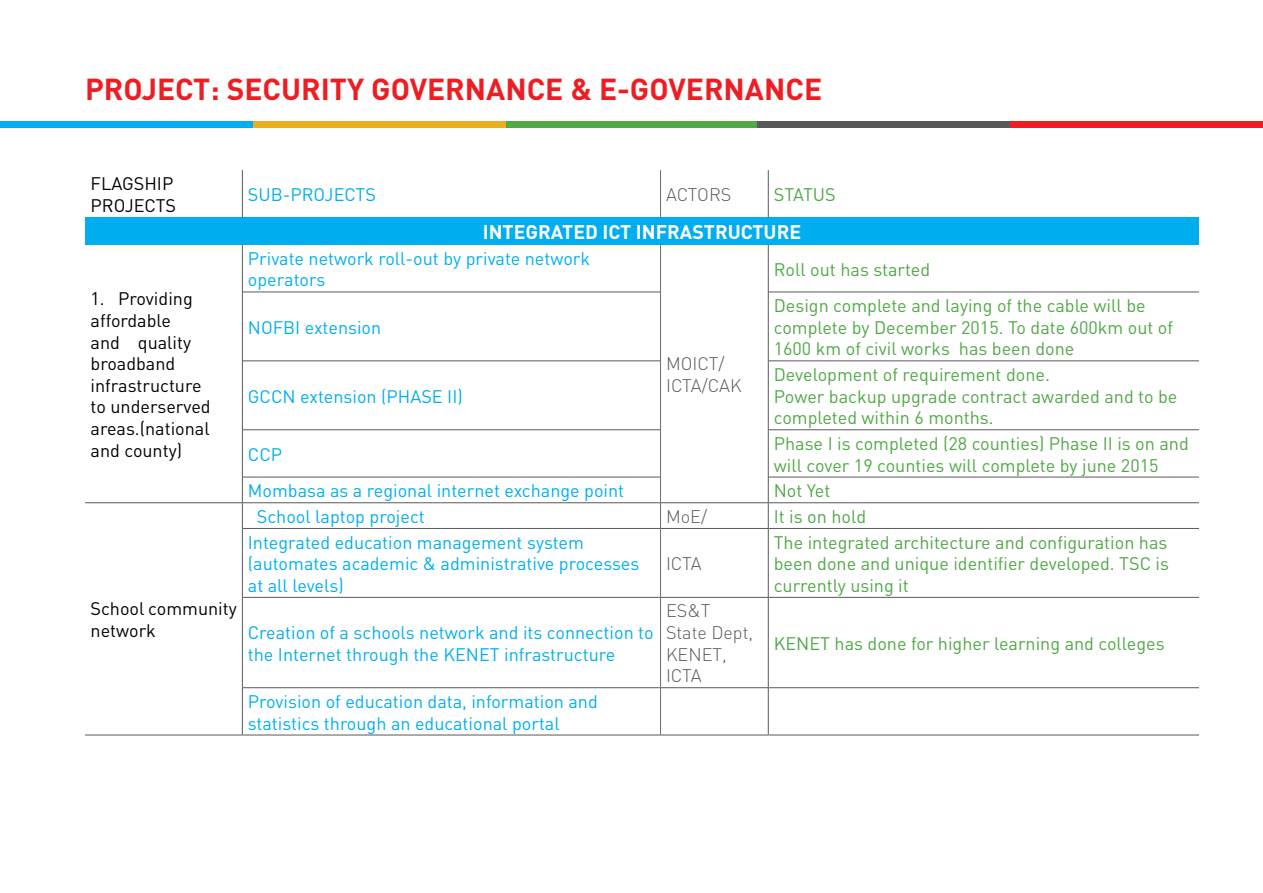
<style>
.page{position:relative;width:1263px;height:893px;background:#fff}
.page>*{position:absolute;margin:0;border:0;box-sizing:border-box;transform-origin:0 0}
.t1{font:700 30px "DIN";color:#ed1d24}
.t2{font:700 19.5px "DIN";color:#fff}
.t3{font:18px/21.6px "DIN";color:#50a846}
.t4{font:18px/21.6px "DIN";color:#00aeef}
.t5{font:18px/21.6px "DIN";color:#000}
.t6{font:300 18px/21.6px "DIN";color:#58595b}
</style>
<div class="page">
<div style="left:0;top:121px;width:253px;height:7px;background:#00aeef"></div>
<div style="left:253px;top:121px;width:253px;height:7px;background:#eaae21"></div>
<div style="left:506px;top:121px;width:253px;height:7px;background:#50a846"></div>
<div style="left:757px;top:121px;width:253px;height:7px;background:#58595b"></div>
<div style="left:1010px;top:121px;width:253px;height:7px;background:#ed1d24"></div>
<div style="left:85px;top:217px;width:1114px;height:28px;background:#00aeef"></div>
<svg style="left:85px;top:292px;width:1114px;height:443px"></svg>
<hr style="left:242px;top:170px;width:1px;height:47px;background:#58595b">
<hr style="left:768px;top:170px;width:1px;height:47px;background:#58595b">
<hr style="left:242px;top:245px;width:1px;height:47px;background:#58595b">
<hr style="left:768px;top:245px;width:1px;height:47px;background:#58595b">
<hr style="left:242px;top:292px;width:1px;height:69px;background:#58595b">
<hr style="left:768px;top:292px;width:1px;height:69px;background:#58595b">
<hr style="left:242px;top:361px;width:1px;height:69px;background:#58595b">
<hr style="left:768px;top:361px;width:1px;height:69px;background:#58595b">
<hr style="left:242px;top:430px;width:1px;height:47px;background:#58595b">
<hr style="left:768px;top:430px;width:1px;height:47px;background:#58595b">
<svg style="left:242px;top:477px;width:1px;height:51px"></svg>
<svg style="left:768px;top:478px;width:1px;height:50px"></svg>
<hr style="left:242px;top:528px;width:1px;height:69px;background:#58595b">
<hr style="left:768px;top:529px;width:1px;height:68px;background:#58595b">
<hr style="left:242px;top:597px;width:1px;height:91px;background:#58595b">
<hr style="left:768px;top:598px;width:1px;height:89px;background:#58595b">
<hr style="left:242px;top:688px;width:1px;height:47px;background:#58595b">
<hr style="left:768px;top:688px;width:1px;height:47px;background:#58595b">
<hr style="left:660px;top:170px;width:1px;height:47px;background:#6d6e71">
<hr style="left:660px;top:245px;width:1px;height:47px;background:#6d6e71">
<hr style="left:660px;top:292px;width:1px;height:69px;background:#6d6e71">
<hr style="left:660px;top:361px;width:1px;height:69px;background:#6d6e71">
<hr style="left:660px;top:430px;width:1px;height:47px;background:#6d6e71">
<svg style="left:660px;top:477px;width:1px;height:51px"></svg>
<hr style="left:660px;top:529px;width:1px;height:68px;background:#6d6e71">
<hr style="left:660px;top:598px;width:1px;height:89px;background:#6d6e71">
<hr style="left:660px;top:688px;width:1px;height:47px;background:#6d6e71">
<hr style="left:243px;top:292px;width:417px;height:1px;background:#58595b">
<hr style="left:768px;top:292px;width:431px;height:1px;background:#58595b">
<hr style="left:243px;top:360px;width:417px;height:1px;background:#58595b">
<hr style="left:768px;top:360px;width:431px;height:1px;background:#58595b">
<hr style="left:243px;top:429px;width:417px;height:1px;background:#58595b">
<hr style="left:768px;top:429px;width:431px;height:1px;background:#58595b">
<hr style="left:243px;top:477px;width:417px;height:1px;background:#58595b">
<hr style="left:768px;top:477px;width:431px;height:1px;background:#58595b">
<hr style="left:85px;top:502px;width:157px;height:1px;background:#58595b">
<hr style="left:242px;top:502px;width:418px;height:1px;background:#58595b">
<hr style="left:660px;top:502px;width:108px;height:1px;background:#58595b">
<hr style="left:768px;top:502px;width:431px;height:1px;background:#58595b">
<hr style="left:243px;top:528px;width:417px;height:1px;background:#58595b">
<hr style="left:660px;top:528px;width:108px;height:1px;background:#58595b">
<hr style="left:768px;top:528px;width:431px;height:1px;background:#58595b">
<hr style="left:243px;top:597px;width:417px;height:1px;background:#58595b">
<hr style="left:660px;top:597px;width:108px;height:1px;background:#58595b">
<hr style="left:768px;top:597px;width:431px;height:1px;background:#58595b">
<hr style="left:243px;top:687px;width:417px;height:1px;background:#58595b">
<hr style="left:660px;top:687px;width:108px;height:1px;background:#58595b">
<hr style="left:768px;top:687px;width:431px;height:1px;background:#58595b">
<hr style="left:85px;top:735px;width:157px;height:1px;background:#58595b">
<hr style="left:242px;top:735px;width:418px;height:1px;background:#58595b">
<hr style="left:660px;top:735px;width:108px;height:1px;background:#58595b">
<hr style="left:768px;top:735px;width:431px;height:1px;background:#58595b">
<h1 class="t1" style="left:85px;top:70px;width:739px">PROJECT: SECURITY GOVERNANCE &amp; E-GOVERNANCE</h1>
<p class="t5" style="left:91px;top:173px;width:87px">FLAGSHIP<br>PROJECTS</p>
<p class="t4" style="left:248px;top:183px;width:130px">SUB-PROJECTS</p>
<p class="t6" style="left:666px;top:184px;width:67px">ACTORS</p>
<p class="t3" style="left:774px;top:183px;width:64px">STATUS</p>
<p class="t2" style="left:483px;top:219px;width:320px">INTEGRATED ICT INFRASTRUCTURE</p>
<p class="t5" style="left:91px;top:288px;width:122px">1. Providing affordable<br>and quality broadband infrastructure to underserved areas.(national and county)</p>
<p class="t5" style="left:91px;top:598px;width:148px">School community network</p>
<p class="t4" style="left:248px;top:247px;width:344px">Private network roll-out by private network operators</p>
<p class="t4" style="left:248px;top:316px;width:135px">NOFBI extension</p>
<p class="t4" style="left:248px;top:385px;width:216px">GCCN extension (PHASE II)</p>
<p class="t4" style="left:248px;top:443px;width:36px">CCP</p>
<p class="t6" style="left:666px;top:353px;width:77px">MOICT/<br>ICTA/CAK</p>
<p class="t3" style="left:774px;top:258px;width:158px">Roll out has started</p>
<p class="t3" style="left:774px;top:294px;width:401px">Design complete and laying of the cable will be complete by December 2015. To date 600km out of<br>1600 km of civil works has been done</p>
<p class="t3" style="left:774px;top:363px;width:405px">Development of requirement done.<br>Power backup upgrade contract awarded and to be completed within 6 months.</p>
<p class="t3" style="left:774px;top:432px;width:417px">Phase I is completed (28 counties) Phase II is on and will cover 19 counties will complete by june 2015</p>
<p class="t4" style="left:248px;top:480px;width:378px">Mombasa as a regional internet exchange point</p>
<p class="t3" style="left:774px;top:480px;width:58px">Not Yet</p>
<p class="t4" style="left:257px;top:505px;width:169px">School laptop project</p>
<p class="t6" style="left:666px;top:505px;width:43px">MoE/</p>
<p class="t3" style="left:774px;top:505px;width:94px">It is on hold</p>
<p class="t4" style="left:248px;top:531px;width:393px">Integrated education management system (automates academic &amp; administrative processes at all levels)</p>
<p class="t3" style="left:774px;top:531px;width:397px;text-align:justify">The integrated architecture and configuration has been done and unique identifier developed. TSC is currently using it</p>
<p class="t6" style="left:666px;top:553px;width:37px">ICTA</p>
<p class="t4" style="left:248px;top:621px;width:407px">Creation of a schools network and its connection to the Internet through the KENET infrastructure</p>
<p class="t4" style="left:248px;top:690px;width:352px">Provision of education data, information and statistics through an educational portal</p>
<p class="t6" style="left:666px;top:600px;width:89px">ES&amp;T<br>State Dept,<br>KENET,<br>ICTA</p>
<p class="t3" style="left:774px;top:632px;width:392px">KENET has done for higher learning and colleges</p>
</div>
